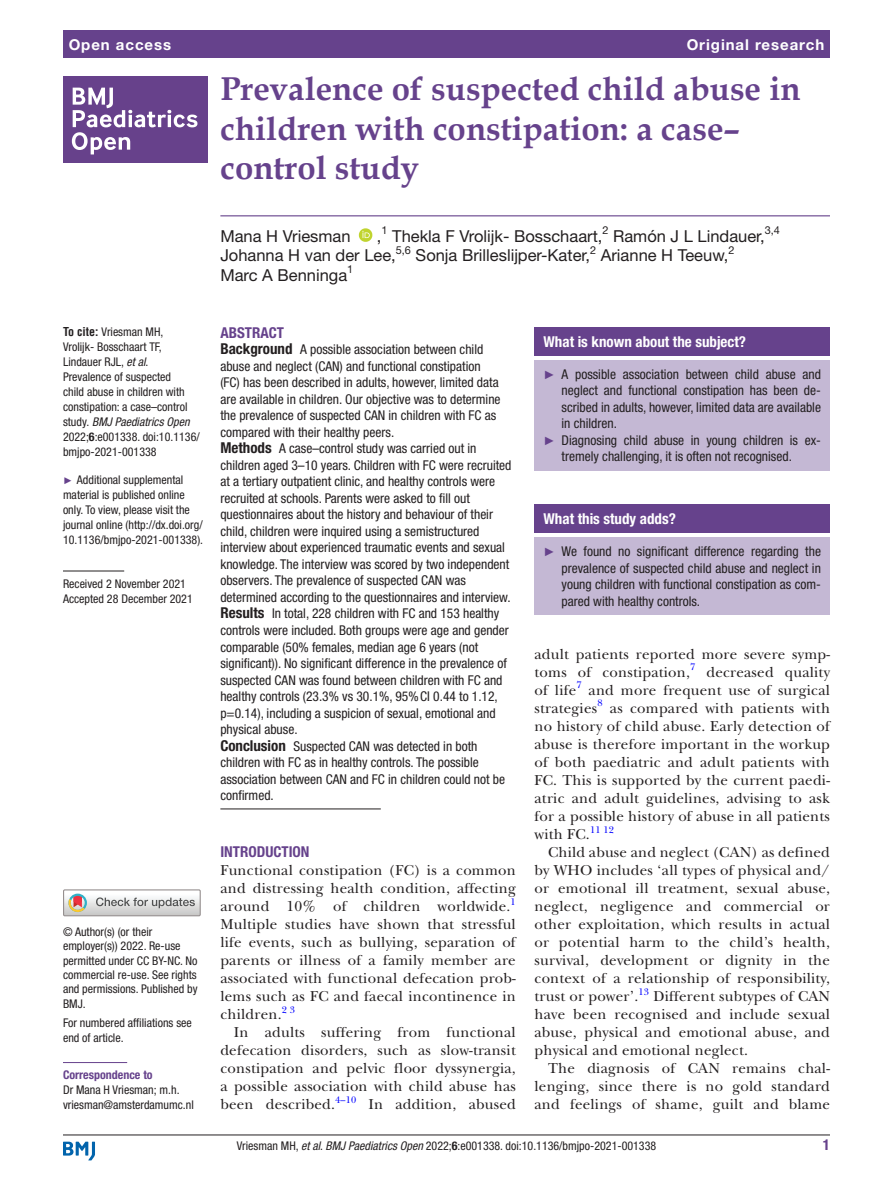
<style>
.page{position:relative;width:893px;height:1191px;background:#fff}
.page>*{position:absolute;margin:0;border:0;box-sizing:border-box;transform-origin:0 0}
.t1{font:700 33px/39px "Book Antiqua";color:#66428c}
.t2{font:16.5px "Helvetica Neue LT Std";color:#231f20}
.t3{font:15px/18px "New Baskerville";letter-spacing:.015em;color:#231f20;text-align:justify}
.t4{font:700 condensed 15px "Helvetica Neue LT Std";color:#fff}
.t5{font:700 15px "Helvetica Neue LT Std";letter-spacing:.065em;color:#fff}
.t6{font:700 condensed 15px "Helvetica Neue LT Std";color:#66428c}
.t7{font:condensed 13.5px/16.5px "Helvetica Neue LT Std";color:#231f20}
.t8{font:condensed 12px/15px "Helvetica Neue LT Std";color:#231f20}
.t9{font:700 condensed 12px "Helvetica Neue LT Std";color:#66428c}
.t10{font:10.95px "Helvetica Neue LT Std";color:#231f20}
.t11{font:9.9px "New Baskerville";color:#00f}
.s1{font-family:"Helvetica LT Std";font-weight:700}
.s2{font-style:italic}
.s3{font-weight:700}
.s4{font-family:"Arial";font-stretch:normal;font-size:9.75px;color:#66428c}
.s5{font-weight:700;font-size:15px}
.s6{font-family:"Arial";font-stretch:normal;font-size:12px;color:#66428c}
</style>
<div class="page">
<hr style="left:63px;top:1134px;width:767px;height:1px;background:#231f20">
<svg style="left:63px;top:1141px;width:32px;height:19px"></svg>
<div style="left:63px;top:31px;width:767px;height:27px;background:#66428c"></div>
<hr style="left:220px;top:215px;width:610px;height:1px;background:#66428c">
<svg style="left:359px;top:228px;width:13px;height:14px"></svg>
<hr style="left:63px;top:570px;width:61px;height:1px;background:#231f20">
<hr style="left:63px;top:1062px;width:64px;height:1px;background:#66428c">
<div style="left:63px;top:889px;width:138px;height:27px;border:1px solid #969090"></div>
<svg style="left:64px;top:890px;width:136px;height:25px"></svg>
<div style="left:63px;top:76px;width:144px;height:87px;background:#67418b"></div>
<svg style="left:72px;top:88px;width:125px;height:66px"></svg>
<hr style="left:220px;top:808px;width:161px;height:1px;background:#231f20">
<div style="left:535px;top:327px;width:295px;height:29px;background:#66428c"></div>
<div style="left:535px;top:360px;width:295px;height:110px;background:#c4b8d4"></div>
<div style="left:535px;top:504px;width:295px;height:29px;background:#66428c"></div>
<div style="left:535px;top:537px;width:295px;height:77px;background:#c4b8d4"></div>
<p class="t5" style="left:69px;top:35px;width:104px">Open access</p>
<p class="t8" style="left:63px;top:324px;width:138px"><span class="s1">To cite:</span> Vriesman MH,<br>Vrolijk- Bosschaart TF,<br>Lindauer RJL, <span class="s2">et al</span>.<br>Prevalence of suspected<br>child abuse in children with constipation: a case–control study. <span class="s2">BMJ Paediatrics Open<br></span>2022;<span class="s3">6</span>:e001338. doi:10.1136/ bmjpo-2021-001338</p>
<p class="t8" style="left:63px;top:472px;width:142px"><span class="s4">►</span> Additional supplemental material is published online only. To view, please visit the journal online (http://dx.doi.org/<br>10.1136/bmjpo-2021-001338).</p>
<p class="t8" style="left:63px;top:576px;width:131px">Received 2 November 2021<br>Accepted 28 December 2021</p>
<p class="t8" style="left:63px;top:924px;width:136px;line-height:14.4px">© Author(s) (or their employer(s)) 2022. Re-use permitted under CC BY-NC. No commercial re-use. See rights and permissions. Published by<br>BMJ.</p>
<p class="t8" style="left:63px;top:1015px;width:130px">For numbered affiliations see end of article.</p>
<p class="t9" style="left:63px;top:1068px;width:91px">Correspondence to</p>
<p class="t8" style="left:63px;top:1082px;width:132px">Dr Mana H Vriesman; m.h. vriesman@amsterdamumc.nl</p>
<p class="t5" style="left:687px;top:35px;width:139px">Original research</p>
<h1 class="t1" style="left:220px;top:70px;width:582px">Prevalence of suspected child abuse in children with constipation: a case– control study</h1>
<p class="t10" style="left:382px;top:224px;width:8px">1</p>
<p class="t2" style="left:392px;top:226px;width:212px">Thekla F Vrolijk- Bosschaart,</p>
<p class="t10" style="left:602px;top:224px;width:8px">2</p>
<p class="t2" style="left:613px;top:226px;width:153px">Ramón J L Lindauer,</p>
<p class="t10" style="left:765px;top:224px;width:17px">3,4</p>
<p class="t2" style="left:220px;top:246px;width:177px">Johanna H van der Lee,</p>
<p class="t10" style="left:396px;top:243px;width:17px">5,6</p>
<p class="t2" style="left:416px;top:246px;width:176px">Sonja Brilleslijper-Kater,</p>
<p class="t10" style="left:590px;top:243px;width:8px">2</p>
<p class="t2" style="left:601px;top:246px;width:129px">Arianne H Teeuw,</p>
<p class="t10" style="left:728px;top:243px;width:8px">2</p>
<p class="t2" style="left:220px;top:265px;width:128px">Marc A Benninga</p>
<p class="t10" style="left:347px;top:263px;width:8px">1</p>
<p class="t2" style="left:220px;top:226px;width:132px">Mana H Vriesman</p>
<p class="t2" style="left:377px;top:226px;width:6px">,</p>
<p class="t6" style="left:220px;top:323px;width:65px">ABSTRACT</p>
<p class="t7" style="left:220px;top:341px;width:293px"><span class="s5">Background</span> A possible association between child abuse and neglect (CAN) and functional constipation<br>(FC) has been described in adults, however, limited data are available in children. Our objective was to determine the prevalence of suspected CAN in children with FC as compared with their healthy peers.<br><span class="s5">Methods</span> A case–control study was carried out in children aged 3–10 years. Children with FC were recruited at a tertiary outpatient clinic, and healthy controls were recruited at schools. Parents were asked to fill out questionnaires about the history and behaviour of their child, children were inquired using a semistructured interview about experienced traumatic events and sexual knowledge. The interview was scored by two independent observers. The prevalence of suspected CAN was determined according to the questionnaires and interview.<br><span class="s5">Results</span> In total, 228 children with FC and 153 healthy controls were included. Both groups were age and gender comparable (50% females, median age 6 years (not significant)). No significant difference in the prevalence of suspected CAN was found between children with FC and healthy controls (23.3% vs 30.1%, 95%CI 0.44 to 1.12, p=0.14), including a suspicion of sexual, emotional and physical abuse.<br><span class="s5">Conclusion</span> Suspected CAN was detected in both children with FC as in healthy controls. The possible association between CAN and FC in children could not be confirmed.</p>
<p class="t6" style="left:220px;top:843px;width:91px">INTRODUCTION</p>
<p class="t3" style="left:220px;top:861px;width:297px">Functional constipation (FC) is a common and distressing health condition, affecting around 10% of children worldwide.</p>
<p class="t11" style="left:511px;top:895px;width:7px">1</p>
<p class="t3" style="left:220px;top:915px;width:297px">Multiple studies have shown that stressful life events, such as bullying, separation of parents or illness of a family member are associated with functional defecation prob&shy;lems such as FC and faecal incontinence in children.</p>
<p class="t11" style="left:282px;top:1003px;width:15px">2 3</p>
<p class="t3" style="left:220px;top:1023px;width:297px;text-indent:14px">In adults suffering from functional defecation disorders, such as slow-transit constipation and pelvic floor dyssynergia, a possible association with child abuse has been described.<sup>4–10</sup></p>
<p class="t3" style="left:368px;top:1095px;width:149px">In addition, abused</p>
<p class="t4" style="left:544px;top:332px;width:204px">What is known about the subject?</p>
<p class="t7" style="left:544px;top:365px;width:279px"><span class="s6">►</span> A possible association between child abuse and</p>
<p class="t7" style="left:562px;top:382px;width:261px">neglect and functional constipation has been de-</p>
<p class="t7" style="left:562px;top:398px;width:261px">scribed in adults, however, limited data are available</p>
<p class="t7" style="left:562px;top:415px;width:57px">in children.</p>
<p class="t7" style="left:544px;top:431px;width:279px"><span class="s6">►</span> Diagnosing child abuse in young children is ex-</p>
<p class="t7" style="left:562px;top:448px;width:232px">tremely challenging, it is often not recognised.</p>
<p class="t4" style="left:544px;top:510px;width:134px">What this study adds?</p>
<p class="t7" style="left:562px;top:543px;width:261px;text-align:justify;text-indent:-18px"><span class="s6">►</span> We found no significant difference regarding the prevalence of suspected child abuse and neglect in young children with functional constipation as com&shy;pared with healthy controls.</p>
<p class="t3" style="left:535px;top:645px;width:297px">adult patients reported more severe symp&shy;toms of constipation,</p>
<p class="t11" style="left:690px;top:661px;width:7px">7</p>
<p class="t3" style="left:706px;top:663px;width:125px">decreased quality</p>
<p class="t11" style="left:577px;top:679px;width:7px">7</p>
<p class="t3" style="left:535px;top:681px;width:297px;text-indent:54px">and more frequent use of surgical strategies</p>
<p class="t3" style="left:535px;top:681px;width:43px">of life</p>
<p class="t11" style="left:597px;top:697px;width:7px">8</p>
<p class="t3" style="left:535px;top:699px;width:297px;text-indent:75px">as compared with patients with no history of child abuse. Early detection of abuse is therefore important in the workup of both paediatric and adult patients with FC. This is supported by the current paedi&shy;atric and adult guidelines, advising to ask for a possible history of abuse in all patients with FC.</p>
<p class="t11" style="left:590px;top:823px;width:25px">11 12</p>
<p class="t3" style="left:535px;top:843px;width:297px;text-indent:14px">Child abuse and neglect (CAN) as defined by WHO includes ‘all types of physical and/ or emotional ill treatment, sexual abuse, neglect, negligence and commercial or other exploitation, which results in actual or potential harm to the child’s health, survival, development or dignity in the context of a relationship of responsibility, trust or power’.<sup>13</sup> Different subtypes of CAN have been recognised and include sexual abuse, physical and emotional abuse, and physical and emotional neglect.</p>
<p class="t3" style="left:535px;top:1059px;width:297px;text-indent:14px">The diagnosis of CAN remains chal&shy;lenging, since there is no gold standard and feelings of shame, guilt and blame</p>
<p class="t8" style="left:237px;top:1137px;width:421px">Vriesman MH, <span class="s2">et al</span>. <span class="s2">BMJ Paediatrics Open</span> 2022;<span class="s3">6</span>:e001338. doi:10.1136/bmjpo-2021-001338</p>
<p class="t6" style="left:823px;top:1135px;width:9px">1</p>
</div>
